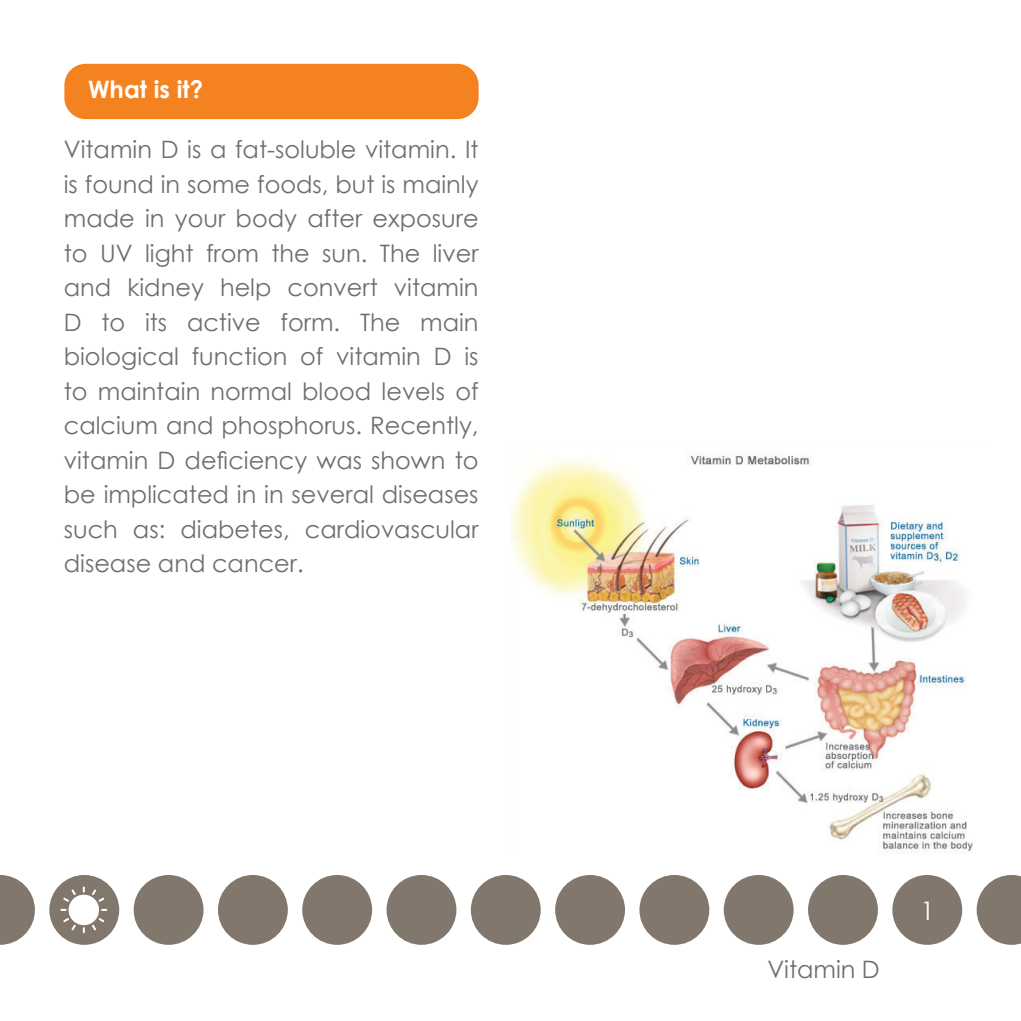
<style>
.page{position:relative;width:1021px;height:1021px;background:#fff}
.page>*{position:absolute;margin:0;border:0;box-sizing:border-box;transform-origin:0 0}
.t1{font:25.5px "Century Gothic";color:#fff}
.t2{font:24px/34.5px "Century Gothic";color:#6d6e71;text-align:right}
.t3{font:700 24px "Century Gothic";color:#fff}
</style>
<div class="page">
<svg style="left:0;top:875px;width:35px;height:69px"></svg>
<div style="left:49px;top:875px;width:70px;height:69px;background:#82776c;border-radius:50%"></div>
<div style="left:134px;top:875px;width:69px;height:69px;background:#82776c;border-radius:50%"></div>
<div style="left:218px;top:875px;width:70px;height:69px;background:#82776c;border-radius:50%"></div>
<div style="left:302px;top:875px;width:70px;height:69px;background:#82776c;border-radius:50%"></div>
<div style="left:386px;top:875px;width:70px;height:69px;background:#82776c;border-radius:50%"></div>
<div style="left:471px;top:875px;width:69px;height:69px;background:#82776c;border-radius:50%"></div>
<div style="left:555px;top:875px;width:70px;height:69px;background:#82776c;border-radius:50%"></div>
<div style="left:639px;top:875px;width:70px;height:69px;background:#82776c;border-radius:50%"></div>
<div style="left:723px;top:875px;width:70px;height:69px;background:#82776c;border-radius:50%"></div>
<div style="left:808px;top:875px;width:69px;height:69px;background:#82776c;border-radius:50%"></div>
<div style="left:892px;top:875px;width:70px;height:69px;background:#82776c;border-radius:50%"></div>
<svg style="left:976px;top:875px;width:44px;height:69px"></svg>
<div style="left:64px;top:64px;width:414px;height:55px;background:#f58220;border-radius:21px"></div>
<div style="left:69px;top:894px;width:30px;height:31px;background:#fff;border-radius:50%"></div>
<svg style="left:83px;top:886px;width:2px;height:6px"></svg>
<svg style="left:83px;top:927px;width:2px;height:6px"></svg>
<svg style="left:63px;top:889px;width:13px;height:12px"></svg>
<svg style="left:92px;top:917px;width:12px;height:13px"></svg>
<svg style="left:63px;top:917px;width:13px;height:13px"></svg>
<svg style="left:92px;top:889px;width:12px;height:12px"></svg>
<img style="left:510px;top:455px;width:463px;height:398px">
<p class="t3" style="left:88px;top:71px;width:117px">What is ?i t</p>
<p class="t2" style="left:64px;top:132px;width:416px">Vitamin D ais fat-soluble vitamin It. is found in some foods, but is mainly made in your body after exposure liver</p>
<p class="t2" style="left:145px;top:235px;width:50px">light</p>
<p class="t2" style="left:206px;top:235px;width:54px">from</p>
<p class="t2" style="left:271px;top:235px;width:40px">the</p>
<p class="t2" style="left:380px;top:235px;width:42px">The</p>
<p class="t2" style="left:64px;top:235px;width:25px">to</p>
<p class="t2" style="left:100px;top:235px;width:34px">UV</p>
<p class="t2" style="left:322px;top:235px;width:47px">sun.</p>
<p class="t2" style="left:64px;top:270px;width:49px">and</p>
<p class="t2" style="left:127px;top:270px;width:78px">kidney</p>
<p class="t2" style="left:220px;top:270px;width:53px">help</p>
<p class="t2" style="left:288px;top:270px;width:92px">convert</p>
<p class="t2" style="left:394px;top:270px;width:86px">vitamin</p>
<p class="t2" style="left:64px;top:304px;width:19px">D</p>
<p class="t2" style="left:101px;top:304px;width:25px">to</p>
<p class="t2" style="left:145px;top:304px;width:24px">its</p>
<p class="t2" style="left:187px;top:304px;width:75px">active</p>
<p class="t2" style="left:280px;top:304px;width:61px">form.</p>
<p class="t2" style="left:360px;top:304px;width:42px">The</p>
<p class="t2" style="left:420px;top:304px;width:60px">main</p>
<p class="t2" style="left:64px;top:339px;width:117px">biological</p>
<p class="t2" style="left:64px;top:373px;width:416px">to maintain normal blood levels of</p>
<p class="t2" style="left:64px;top:408px;width:416px">calcium and phosphorus. Recently,</p>
<p class="t2" style="left:64px;top:442px;width:416px">vitamin D deficiency was shown to</p>
<p class="t2" style="left:64px;top:477px;width:416px">be implicated in in several diseases</p>
<p class="t2" style="left:305px;top:511px;width:175px">cardiovascular</p>
<p class="t2" style="left:192px;top:339px;width:97px">function</p>
<p class="t2" style="left:300px;top:339px;width:25px">of</p>
<p class="t2" style="left:336px;top:339px;width:86px">vitamin</p>
<p class="t2" style="left:464px;top:339px;width:16px">is</p>
<p class="t2" style="left:434px;top:339px;width:19px">D</p>
<p class="t2" style="left:180px;top:511px;width:111px">diabetes,</p>
<p class="t2" style="left:64px;top:511px;width:241px;text-align:left">such<br>disease and cancer.</p>
<p class="t2" style="left:133px;top:511px;width:34px">as:</p>
<p class="t2" style="left:767px;top:951px;width:114px">Vitamin D</p>
<p class="t1" style="left:920px;top:892px;width:16px">1</p>
</div>
